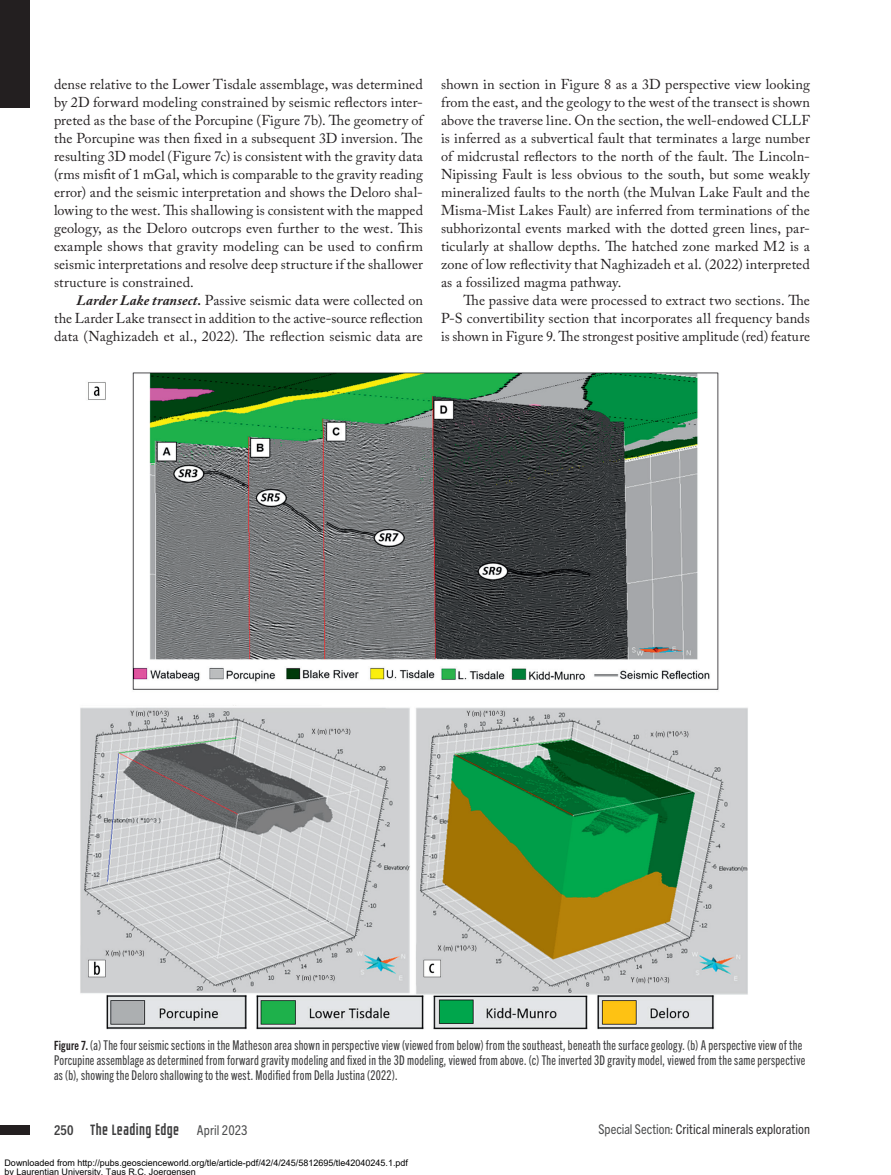
<style>
.page{position:relative;width:891px;height:1175px;background:#fff}
.page>*{position:absolute;margin:0;border:0;box-sizing:border-box;transform-origin:0 0}
.t1{font:15px "GROTESKIA";letter-spacing:.01em;color:#3e3e3f}
.Body{font:14.25px/18px "Adobe Caslon Pro";letter-spacing:.005em;color:#231f20;text-align:justify}
.Caption_-_Trade_Goth{font:13.5px/15px "Trade Gothic Next LT Pro Cm";letter-spacing:.02em;color:#3e3e3f}
.t2{font:condensed 13.5px "Trade Gothic Next LT Pro";letter-spacing:.005em;color:#312f30}
.t3{font:9px/9px "Arial";color:#000}
.s1{font-weight:700;font-style:italic}
.s2{font-family:"Trade Gothic Next LT Pro Bd Cm";font-size:12.75px;color:#231f20}
.s3{font-family:"Trade Gothic Next LT Pro";font-weight:700;font-stretch:condensed;font-size:13.5px}
.s4{font-family:"Trade Gothic Next LT Pro";font-stretch:condensed;font-size:13.5px;color:#4b4c4d}
.s5{color:#4b4c4d}
</style>
<div class="page">
<img style="left:80px;top:372px;width:668px;height:658px">
<div style="left:0;top:1124px;width:29px;height:10px;background:#231f20"></div>
<div style="left:0;top:0;width:30px;height:108px;background:#231f20"></div>
<p class="Body" style="left:54px;top:75px;width:371px">dense relative to the Lower Tisdale assemblage, was determined by 2D forward modeling constrained by seismic reflectors inter&shy;preted as the base of the Porcupine (Figure 7b). The geometry of the Porcupine was then fixed in a subsequent 3D inversion. The resulting 3D model (Figure 7c) is consistent with the gravity data (rms misfit of 1 mGal, which is comparable to the gravity reading error) and the seismic interpretation and shows the Deloro shal&shy;lowing to the west. This shallowing is consistent with the mapped geology, as the Deloro outcrops even further to the west. This example shows that gravity modeling can be used to confirm seismic interpretations and resolve deep structure if the shallower structure is constrained.</p>
<p class="Body" style="left:54px;top:291px;width:371px;text-indent:22px"><span class="s1">Larder Lake transect.</span> Passive seismic data were collected on the Larder Lake transect in addition to the active-source reflection data (Naghizadeh et al., 2022). The reflection seismic data are</p>
<p class="Body" style="left:441px;top:75px;width:371px">shown in section in Figure 8 as a 3D perspective view looking from the east, and the geology to the west of the transect is shown above the traverse line. On the section, the well-endowed CLLF is inferred as a subvertical fault that terminates a large number of midcrustal reflectors to the north of the fault. The Lincoln-Nipissing Fault is less obvious to the south, but some weakly mineralized faults to the north (the Mulvan Lake Fault and the Misma-Mist Lakes Fault) are inferred from terminations of the subhorizontal events marked with the dotted green lines, par&shy;ticularly at shallow depths. The hatched zone marked M2 is a zone of low reflectivity that Naghizadeh et al. (2022) interpreted as a fossilized magma pathway.</p>
<p class="Body" style="left:441px;top:291px;width:371px;text-indent:22px">The passive data were processed to extract two sections. The P-S convertibility section that incorporates all frequency bands is shown in Figure 9. The strongest positive amplitude (red) feature</p>
<p class="Caption_-_Trade_Goth" style="left:54px;top:1037px;width:753px"><span class="s2">Figure 7.</span> (a) The four seismic sections in the Matheson area shown in perspective view (viewed from below) from the southeast, beneath the surface geology. (b) A perspective view of the<br>Porcupine assemblage as determined from forward gravity modeling and fixed in the 3D modeling, viewed from above. (c) The inverted 3D gravity model, viewed from the same perspective as (b), showing the Deloro shallowing to the west. Modified from Della Justina (2022).</p>
<p class="t1" style="left:54px;top:1120px;width:195px"><span class="s3">250</span> The Leading Edge <span class="s4">April 2023</span></p>
<p class="t2" style="left:599px;top:1119px;width:213px"><span class="s5">Special Section:</span> Critical minerals exploration</p>
<p class="t3" style="left:4px;top:1159px;width:405px">Downloaded from http://pubs.geoscienceworld.org/tle/article-pdf/42/4/245/5812695/tle42040245.1.pdf by Laurentian University Taus R.C. Joergensen</p>
</div>
